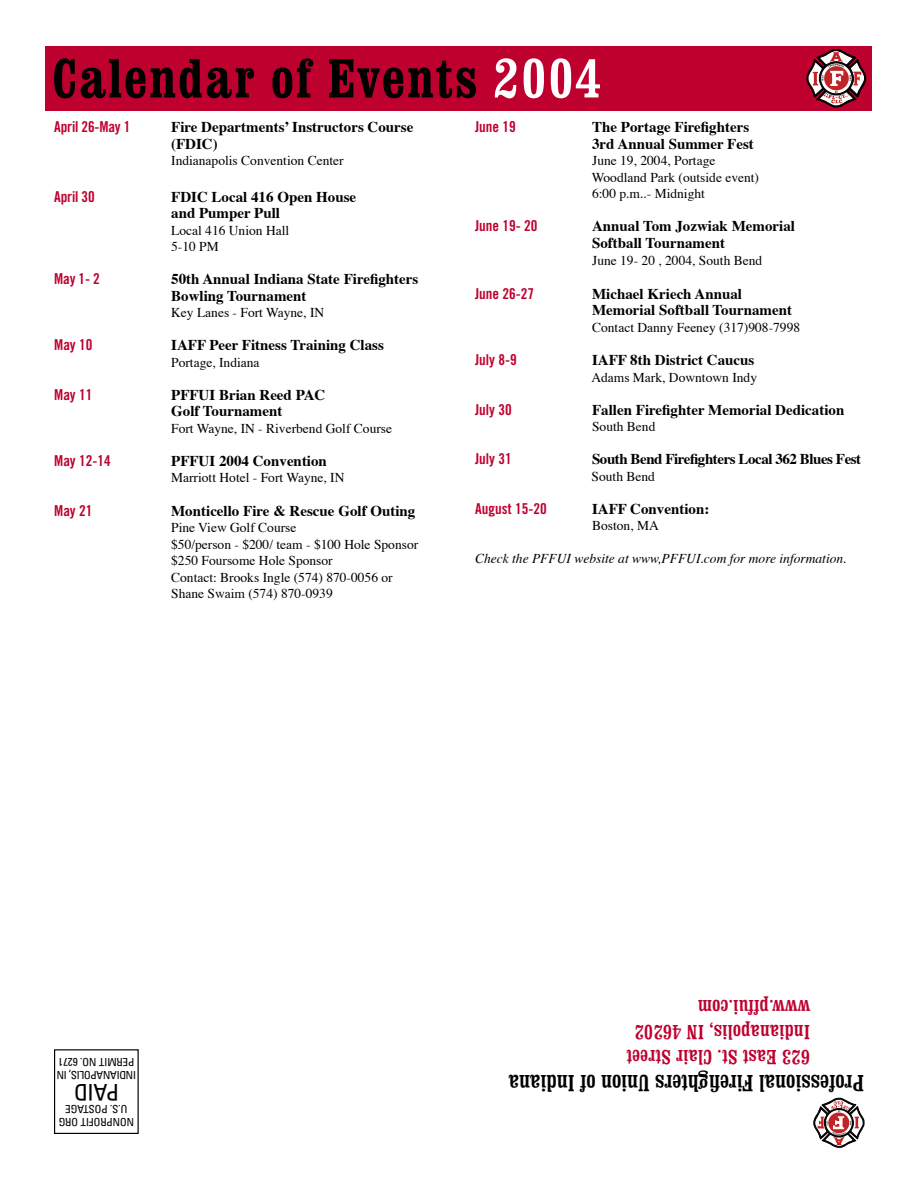
<style>
.page{position:relative;width:918px;height:1188px;background:#fff}
.page>*{position:absolute;margin:0;border:0;box-sizing:border-box;transform-origin:0 0}
.t1{font:700 condensed 54px "Clarendon BT";letter-spacing:.04em;color:#000}
.t2{font:condensed 24px "Clarendon BT";color:#000}
.t3{font:condensed 22.95px "Univers";color:#000}
.t4{font:condensed 21px/25.2px "Clarendon BT";letter-spacing:.01em;color:#be002f}
.t5{font:700 15px/16.5px "Times";color:#000}
.t6{font:15px "Trade Gothic Bold Cond Twenty";color:#be002f}
.t7{font:700 15px "Times";letter-spacing:-.03em;color:#000}
.t8{font:13.5px/16.5px "Times";color:#000}
.t9{font:italic 13.5px "Times";color:#000}
.t10{font:condensed 11.25px/12.9px "Univers";letter-spacing:-.03em;color:#000}
.t11{font:condensed 11.25px/12.9px "Univers";letter-spacing:-.01em;color:#000;text-align:center}
.s1{color:#fff}
</style>
<div class="page">
<div style="left:46px;top:46px;width:826px;height:65px;background:#be002f"></div>
<svg style="left:814px;top:1098px;width:50px;height:50px"></svg>
<svg style="left:807px;top:49px;width:59px;height:58px"></svg>
<div style="left:54px;top:1049px;width:85px;height:85px;border:1px solid #000"></div>
<h1 class="t1" style="left:52px;top:45px;width:550px">Calendar of Events <span class="s1">2004</span></h1>
<p class="t6" style="left:54px;top:118px;width:78px">April 26-May 1</p>
<p class="t5" style="left:171px;top:120px;width:244px">Fire Departmentsʼ Instructors Course (FDIC)</p>
<p class="t8" style="left:171px;top:153px;width:174px">Indianapolis Convention Center</p>
<p class="t6" style="left:54px;top:187px;width:42px">April 30</p>
<p class="t5" style="left:171px;top:189px;width:187px">FDIC Local 416 Open House and Pumper Pull</p>
<p class="t8" style="left:171px;top:223px;width:120px">Local 416 Union Hall<br>5-10 PM</p>
<p class="t6" style="left:54px;top:270px;width:47px">May 1- 2</p>
<p class="t5" style="left:171px;top:271px;width:249px">50th Annual Indiana State Firefighters<br>Bowling Tournament</p>
<p class="t8" style="left:171px;top:305px;width:155px">Key Lanes - Fort Wayne, IN</p>
<p class="t6" style="left:54px;top:336px;width:40px">May 10</p>
<p class="t5" style="left:171px;top:337px;width:214px">IAFF Peer Fitness Training Class</p>
<p class="t8" style="left:171px;top:355px;width:90px">Portage, Indiana</p>
<p class="t6" style="left:54px;top:385px;width:40px">May 11</p>
<p class="t5" style="left:171px;top:387px;width:156px">PFFUI Brian Reed PAC<br>Golf Tournament</p>
<p class="t8" style="left:171px;top:421px;width:223px">Fort Wayne, IN - Riverbend Golf Course</p>
<p class="t6" style="left:54px;top:451px;width:58px">May 12-14</p>
<p class="t5" style="left:171px;top:453px;width:157px">PFFUI 2004 Convention</p>
<p class="t8" style="left:171px;top:470px;width:175px">Marriott Hotel - Fort Wayne, IN</p>
<p class="t6" style="left:54px;top:501px;width:40px">May 21</p>
<p class="t5" style="left:171px;top:503px;width:246px">Monticello Fire &amp; Rescue Golf Outing</p>
<p class="t8" style="left:171px;top:520px;width:249px">Pine View Golf Course<br>$50/person - $200/ team - $100 Hole Sponsor $250 Foursome Hole Sponsor<br>Contact: Brooks Ingle (574) 870-0056 or<br>Shane Swaim (574) 870-0939</p>
<p class="t6" style="left:475px;top:118px;width:42px">June 19</p>
<p class="t5" style="left:592px;top:119px;width:163px">The Portage Firefighters<br>3rd Annual Summer Fest</p>
<p class="t8" style="left:592px;top:153px;width:169px">June 19, 2004, Portage<br>Woodland Park (outside event)<br>6:00 p.m..- Midnight</p>
<p class="t6" style="left:475px;top:217px;width:64px">June 19- 20</p>
<p class="t5" style="left:592px;top:218px;width:204px">Annual Tom Jozwiak Memorial<br>Softball Tournament</p>
<p class="t8" style="left:592px;top:253px;width:172px">June 19- 20 , 2004, South Bend</p>
<p class="t6" style="left:475px;top:284px;width:61px">June 26-27</p>
<p class="t5" style="left:592px;top:286px;width:202px">Michael Kriech Annual<br>Memorial Softball Tournament</p>
<p class="t8" style="left:592px;top:320px;width:210px">Contact Danny Feeney (317)908-7998</p>
<p class="t6" style="left:475px;top:351px;width:43px">July 8-9</p>
<p class="t5" style="left:592px;top:353px;width:164px">IAFF 8th District Caucus</p>
<p class="t8" style="left:591px;top:370px;width:167px">Adams Mark, Downtown Indy</p>
<p class="t6" style="left:475px;top:401px;width:38px">July 30</p>
<p class="t5" style="left:592px;top:402px;width:254px">Fallen Firefighter Memorial Dedication</p>
<p class="t8" style="left:592px;top:419px;width:65px">South Bend</p>
<p class="t6" style="left:475px;top:450px;width:38px">July 31</p>
<p class="t7" style="left:592px;top:449px;width:271px">South Bend Firefighters Local 362 Blues Fest</p>
<p class="t8" style="left:592px;top:469px;width:65px">South Bend</p>
<p class="t6" style="left:475px;top:500px;width:73px">August 15-20</p>
<p class="t5" style="left:592px;top:501px;width:119px">IAFF Convention:</p>
<p class="t8" style="left:592px;top:518px;width:68px">Boston, MA</p>
<p class="t9" style="left:475px;top:551px;width:373px">Check the PFFUI website at www,PFFUI.com for more information.</p>
<p class="t10" style="left:136px;top:1082px;width:81px;rotate:-180deg">INDIANAPOLIS, IN<br>PERMIT NO. 6271</p>
<h3 class="t3" style="left:119px;top:1107px;width:47px;rotate:-180deg">PAID</h3>
<p class="t11" style="left:134px;top:1129px;width:77px;rotate:-180deg">NONPROFIT ORG<br>U.S. POSTAGE</p>
<h3 class="t4" style="left:810px;top:1070px;width:185px;rotate:-180deg">623 East St. Clair Street<br>Indianapolis, IN 46202 www.pffui.com</h3>
<h2 class="t2" style="left:864px;top:1098px;width:357px;rotate:-180deg">Professional Firefighters Union of Indiana</h2>
</div>
